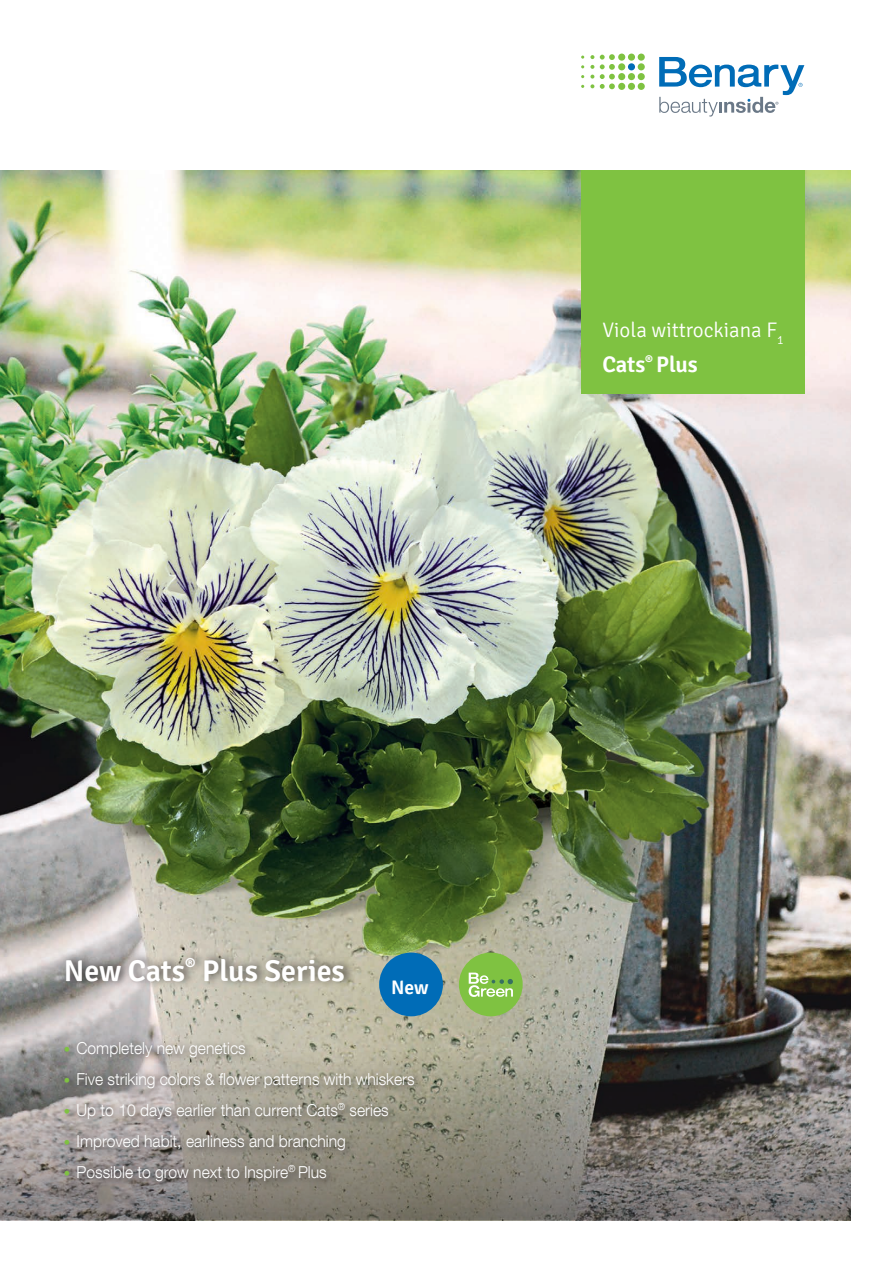
<style>
.page{position:relative;width:893px;height:1263px;background:#fff}
.page>*{position:absolute;margin:0;border:0;box-sizing:border-box;transform-origin:0 0}
.t1{font:600 30px "Signika";color:#fff}
.t2{font:600 22.5px "Signika";color:#fff}
.t3{font:300 21px "Signika";color:#fff}
.t4{font:600 19.5px "Signika";color:#fff}
.t5{font:300 16.5px "Helvetica Neue LT Com";color:#fff;scale:.95 1}
.s1{font-size:13.5px;color:#7fc241}
</style>
<div class="page">
<img style="left:0;top:170px;width:850px;height:724px">
<div style="left:581px;top:170px;width:223px;height:223px;background:#7fc241"></div>
<img style="left:0;top:894px;width:850px;height:326px">
<div style="left:60px;top:1037px;width:365px;height:155px;background:#231f20;opacity:.7"></div>
<div style="left:379px;top:952px;width:64px;height:64px;background:#006cb7;border-radius:50%"></div>
<div style="left:62px;top:950px;width:294px;height:39px;background:#231f20;opacity:.7"></div>
<div style="left:459px;top:952px;width:64px;height:64px;background:#7fc241;border-radius:50%"></div>
<svg style="left:469px;top:972px;width:44px;height:25px"></svg>
<div style="left:628px;top:54px;width:7px;height:7px;background:#7fc241;border-radius:50%"></div>
<div style="left:628px;top:63px;width:7px;height:7px;background:#006cb7;border-radius:50%"></div>
<div style="left:628px;top:73px;width:7px;height:7px;background:#7fc241;border-radius:50%"></div>
<div style="left:618px;top:54px;width:7px;height:7px;background:#7fc241;border-radius:50%"></div>
<div style="left:618px;top:63px;width:7px;height:7px;background:#7fc241;border-radius:50%"></div>
<div style="left:618px;top:73px;width:7px;height:7px;background:#7fc241;border-radius:50%"></div>
<svg style="left:590px;top:55px;width:4px;height:4px"></svg>
<svg style="left:590px;top:65px;width:4px;height:4px"></svg>
<div style="left:638px;top:54px;width:7px;height:7px;background:#7fc241;border-radius:50%"></div>
<div style="left:638px;top:63px;width:7px;height:7px;background:#7fc241;border-radius:50%"></div>
<div style="left:638px;top:73px;width:7px;height:7px;background:#7fc241;border-radius:50%"></div>
<div style="left:628px;top:83px;width:7px;height:7px;background:#7fc241;border-radius:50%"></div>
<div style="left:618px;top:83px;width:7px;height:7px;background:#7fc241;border-radius:50%"></div>
<svg style="left:600px;top:54px;width:15px;height:35px"></svg>
<svg style="left:590px;top:75px;width:4px;height:13px"></svg>
<div style="left:638px;top:83px;width:7px;height:7px;background:#7fc241;border-radius:50%"></div>
<svg style="left:659px;top:57px;width:145px;height:60px"></svg>
<p class="t3" style="left:602px;top:318px;width:183px">Viola wittrockiana F<sub>1</sub></p>
<p class="t2" style="left:602px;top:351px;width:97px">Cats<sup>®</sup> Plus</p>
<p class="t1" style="left:64px;top:953px;width:283px">New Cats<sup>®</sup> Plus Series</p>
<p class="t4" style="left:391px;top:976px;width:39px">New</p>
<p class="t5" style="left:64px;top:1038px;width:193px"><span class="s1">•</span> Completely new genetics</p>
<p class="t5" style="left:64px;top:1069px;width:371px"><span class="s1">•</span> Five striking colors &amp; flower patterns with whiskers</p>
<p class="t5" style="left:64px;top:1100px;width:344px"><span class="s1">•</span> Up to 10 days earlier than current Cats<sup>®</sup> series</p>
<p class="t5" style="left:64px;top:1131px;width:299px"><span class="s1">•</span> Improved habit, earliness and branching</p>
<p class="t5" style="left:64px;top:1162px;width:278px"><span class="s1">•</span> Possible to grow next to Inspire<sup>®</sup> Plus</p>
</div>
